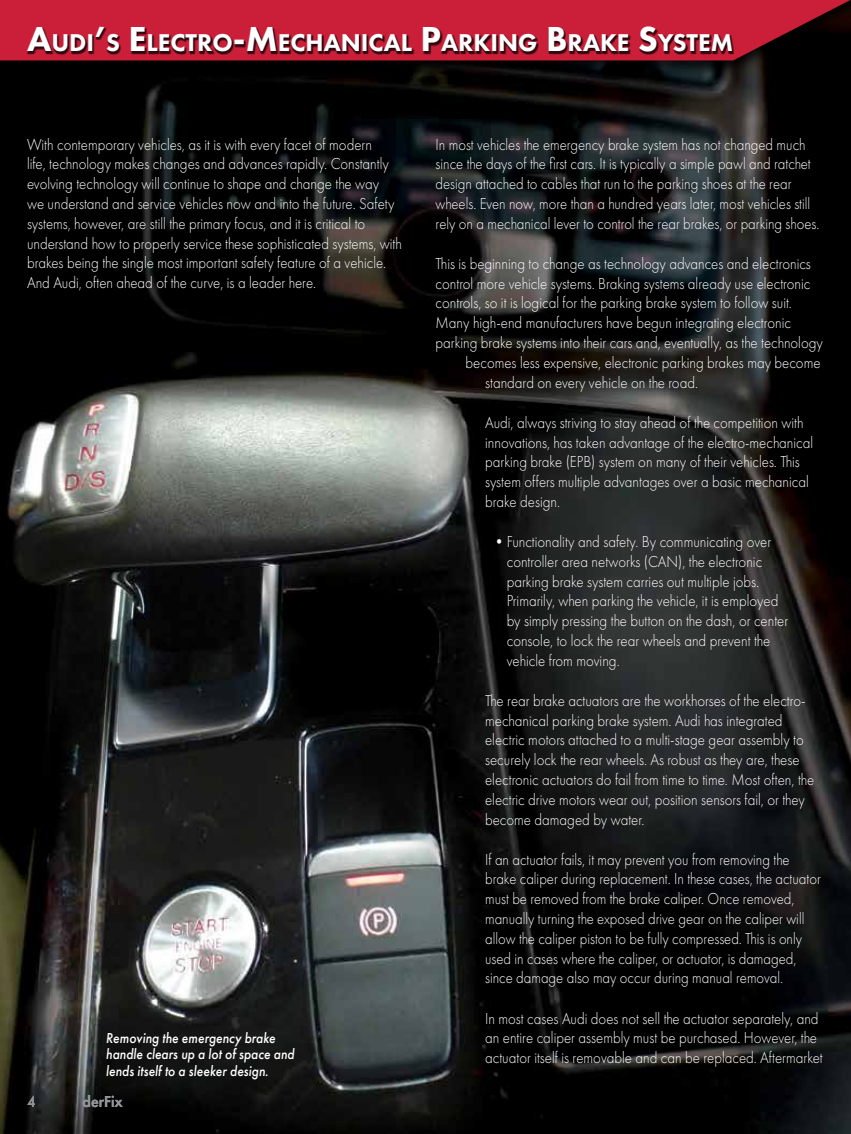
<style>
.page{position:relative;width:851px;height:1134px;background:#fff}
.page>*{position:absolute;margin:0;border:0;box-sizing:border-box;transform-origin:0 0}
.t1{font:800 25.2px "Futura PT";color:#fff}
.t2{font:300 16.5px/19.8px "Futura PT";color:#fff;scale:.9 1}
.t3{font:300 16.5px/19.8px "Futura PT";color:#fff;scale:.89 1}
.t4{font:600 16.5px "Futura PT";color:#939598;scale:.9 1}
.t5{font:500 16.5px "Futura PT";color:#939598;scale:.9 1}
.t6{font:italic 500 15px/16.5px "Futura PT";color:#fff;scale:.9 1}
.s1{font-size:36px}
</style>
<div class="page">
<img style="left:0;top:75px;width:850px;height:1059px">
<div style="left:0;top:0;width:850px;height:75px;background:#000;opacity:.75"></div>
<svg style="left:0;top:0;width:850px;height:60px;background:#b51b32"></svg>
<div style="left:27px;top:27px;width:707px;height:27px;background:#000;opacity:.75"></div>
<h1 class="t1" style="left:27px;top:27px;width:688px"><span class="s1">A</span>UDI<span class="s1">’</span>S <span class="s1">E</span>LECTRO<span class="s1">-M</span>ECHANICAL <span class="s1">P</span>ARKING <span class="s1">B</span>RAKE <span class="s1">S</span>YSTEM</h1>
<p class="t2" style="left:27px;top:134px;width:418px">With contemporary vehicles, as it is with every facet of modern<br>life, technology makes changes and advances rapidly. Constantly evolving technology will continue to shape and change the way<br>we understand and service vehicles now and into the future. Safety systems, however, are still the primary focus, and it is critical to understand how to properly service these sophisticated systems, with brakes being the single most important safety feature of a vehicle.<br>And Audi, often ahead of the curve, is a leader here.</p>
<p class="t3" style="left:435px;top:134px;width:432px">In most vehicles the emergency brake system has not changed much since the days of the first cars. It is typically a simple pawl and ratchet design attached to cables that run to the parking shoes at the rear wheels. Even now, more than a hundred years later, most vehicles still rely on a mechanical lever to control the rear brakes, or parking shoes.</p>
<p class="t2" style="left:435px;top:254px;width:418px">This is beginning to change as technology advances and electronics</p>
<p class="t2" style="left:435px;top:273px;width:418px">control more vehicle systems. Braking systems already use electronic</p>
<p class="t2" style="left:435px;top:293px;width:397px">controls, so it is logical for the parking brake system to follow suit.</p>
<p class="t2" style="left:435px;top:313px;width:396px">Many high-end manufacturers have begun integrating electronic</p>
<p class="t2" style="left:435px;top:333px;width:432px">parking brake systems into their cars and, eventually, as the technology</p>
<p class="t2" style="left:465px;top:353px;width:396px">becomes less expensive, electronic parking brakes may become</p>
<p class="t2" style="left:485px;top:372px;width:238px">standard on every vehicle on the road.</p>
<p class="t2" style="left:485px;top:412px;width:366px">Audi, always striving to stay ahead of the competition with innovations, has taken advantage of the electro-mechanical parking brake (EPB) system on many of their vehicles. This system offers multiple advantages over a basic mechanical brake design.</p>
<p class="t2" style="left:506px;top:532px;width:314px;text-indent:-15px">•Functionality and safety. By communicating over controller area networks (CAN), the electronic parking brake system carries out multiple jobs.<br>Primarily, when parking the vehicle, it is employed by simply pressing the button on the dash, or center console, to lock the rear wheels and prevent the vehicle from moving.</p>
<p class="t2" style="left:485px;top:691px;width:367px">The rear brake actuators are the workhorses of the electro&shy;mechanical parking brake system. Audi has integrated electric motors attached to a multi-stage gear assembly to securely lock the rear wheels. As robust as they are, these electronic actuators do fail from time to time. Most often, the electric drive motors wear out, position sensors fail, or they become damaged by water.</p>
<p class="t3" style="left:485px;top:849px;width:378px">If an actuator fails, it may prevent you from removing the brake caliper during replacement. In these cases, the actuator must be removed from the brake caliper. Once removed, manually turning the exposed drive gear on the caliper will allow the caliper piston to be fully compressed. This is only used in cases where the caliper, or actuator, is damaged, since damage also may occur during manual removal.</p>
<p class="t2" style="left:485px;top:1008px;width:376px">In most cases Audi does not sell the actuator separately, and an entire caliper assembly must be purchased. However, the actuator itself is removable and can be replaced. Aftermarket</p>
<p class="t6" style="left:106px;top:1029px;width:211px">Removing the emergency brake handle clears up a lot of space and lends itself to a sleeker design.</p>
<p class="t5" style="left:27px;top:1092px;width:11px">4</p>
<p class="t4" style="left:82px;top:1091px;width:46px">derFix</p>
</div>
